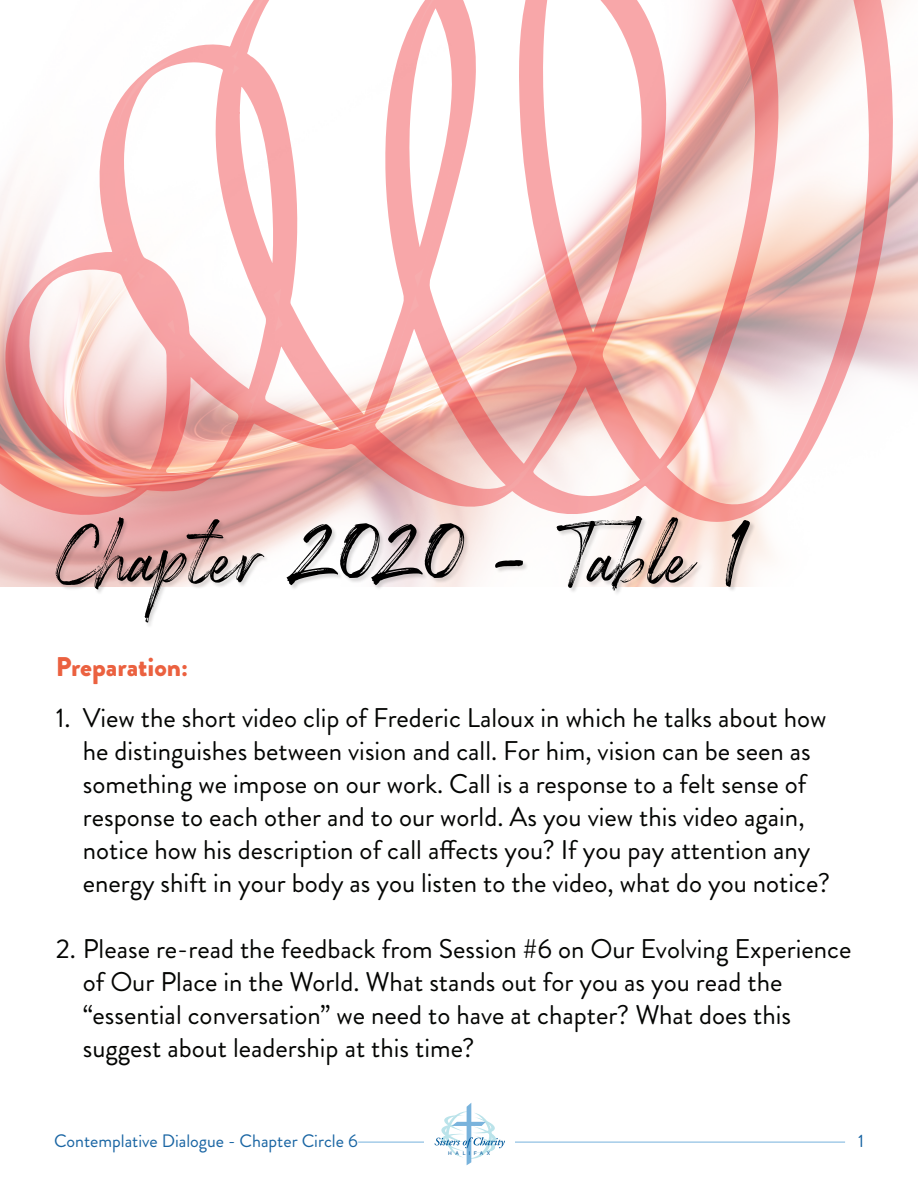
<style>
.page{position:relative;width:918px;height:1188px;background:#fff}
.page>*{position:absolute;margin:0;border:0;box-sizing:border-box;transform-origin:0 0}
.t1{font:88.5px "Rockness";color:#000}
.t2{font:27px/33px "Brandon Grotesque";color:#040503}
.Subheads{font:900 27px "Brandon Grotesque";color:#eb6140}
.t3{font:18px "Brandon Grotesque";color:#1965a3}
.t4{font:5.1px "Helvetica";letter-spacing:.71em;color:#00599b}
</style>
<div class="page">
<hr style="left:358px;top:1142px;width:487px;height:1px;background:#76b2dc">
<div style="left:425px;top:1100px;width:90px;height:75px;background:#fff"></div>
<svg style="left:435px;top:1103px;width:70px;height:62px"></svg>
<div style="left:56px;top:516px;width:700px;height:113px;background:#231f20;opacity:.17"></div>
<svg style="left:0;top:0;width:918px;height:525px"></svg>
<svg style="left:654px;top:0;width:117px;height:474px;background:#f0c4bf"></svg>
<svg style="left:654px;top:0;width:4px;height:354px"></svg>
<svg style="left:10px;top:0;width:644px;height:508px"></svg>
<p class="t1" style="left:54px;top:499px;width:691px">Chapter 2020 - Table 1</p>
<p class="Subheads" style="left:56px;top:647px;width:134px">Preparation:</p>
<p class="t2" style="left:83px;top:702px;width:749px;text-indent:-27px">1. View the short video clip of Frederic Laloux in which he talks about how he distinguishes between vision and call. For him, vision can be seen as something we impose on our work. Call is a response to a felt sense of response to each other and to our world. As you view this video again, notice how his description of call affects you? If you pay attention any energy shift in your body as you listen to the video, what do you notice?</p>
<p class="t2" style="left:83px;top:933px;width:770px;text-indent:-27px">2. Please re-read the feedback from Session #6 on Our Evolving Experience of Our Place in the World. What stands out for you as you read the “essential conversation” we need to have at chapter? What does this suggest about leadership at this time?</p>
<p class="t3" style="left:54px;top:1128px;width:305px">Contemplative Dialogue - Chapter Circle 6</p>
<p class="t3" style="left:858px;top:1128px;width:7px">1</p>
<p class="t4" style="left:448px;top:1150px;width:44px">HALIFAX</p>
</div>
